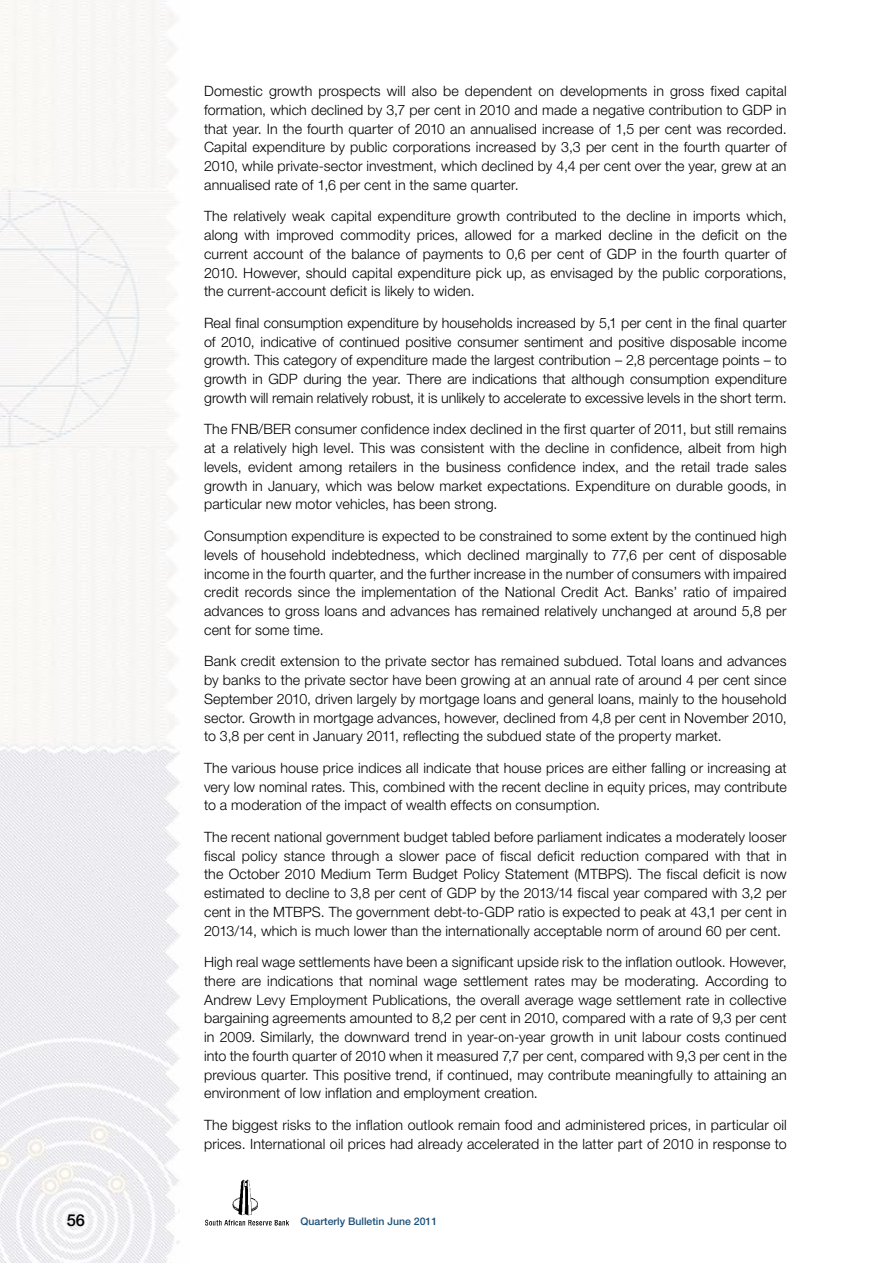
<style>
.page{position:relative;width:893px;height:1263px;background:#fff}
.page>*{position:absolute;margin:0;border:0;box-sizing:border-box;transform-origin:0 0}
.t1{font:500 16.5px "Helvetica Neue LT Pro";color:#000}
.t2{font:300 14.25px/18.8px "Helvetica Neue LT Pro";letter-spacing:.01em;color:#000;text-align:justify}
.t3{font:500 10.5px "Helvetica Neue LT Pro";color:#1c4f78}
</style>
<div class="page">
<img style="left:0;top:0;width:180px;height:1263px">
<img style="left:205px;top:1179px;width:84px;height:47px">
<p class="t2" style="left:204px;top:81px;width:584px">Domestic growth prospects will also be dependent on developments in gross fixed capital formation, which declined by 3,7 per cent in 2010 and made a negative contribution to GDP in that year. In the fourth quarter of 2010 an annualised increase of 1,5 per cent was recorded.<br>Capital expenditure by public corporations increased by 3,3 per cent in the fourth quarter of 2010, while private-sector investment, which declined by 4,4 per cent over the year, grew at an annualised rate of 1,6 per cent in the same quarter.</p>
<p class="t2" style="left:204px;top:207px;width:584px">The relatively weak capital expenditure growth contributed to the decline in imports which, along with improved commodity prices, allowed for a marked decline in the deficit on the current account of the balance of payments to 0,6 per cent of GDP in the fourth quarter of 2010. However, should capital expenditure pick up, as envisaged by the public corporations, the current-account deficit is likely to widen.</p>
<p class="t2" style="left:204px;top:313px;width:584px">Real final consumption expenditure by households increased by 5,1 per cent in the final quarter of 2010, indicative of continued positive consumer sentiment and positive disposable income growth. This category of expenditure made the largest contribution – 2,8 percentage points – to growth in GDP during the year. There are indications that although consumption expenditure growth will remain relatively robust, it is unlikely to accelerate to excessive levels in the short term.</p>
<p class="t2" style="left:204px;top:420px;width:584px">The FNB/BER consumer confidence index declined in the first quarter of 2011, but still remains at a relatively high level. This was consistent with the decline in confidence, albeit from high levels, evident among retailers in the business confidence index, and the retail trade sales growth in January, which was below market expectations. Expenditure on durable goods, in particular new motor vehicles, has been strong.</p>
<p class="t2" style="left:204px;top:526px;width:584px">Consumption expenditure is expected to be constrained to some extent by the continued high levels of household indebtedness, which declined marginally to 77,6 per cent of disposable income in the fourth quarter, and the further increase in the number of consumers with impaired credit records since the implementation of the National Credit Act. Banks’ ratio of impaired advances to gross loans and advances has remained relatively unchanged at around 5,8 per cent for some time.</p>
<p class="t2" style="left:204px;top:651px;width:584px">Bank credit extension to the private sector has remained subdued. Total loans and advances by banks to the private sector have been growing at an annual rate of around 4 per cent since September 2010, driven largely by mortgage loans and general loans, mainly to the household sector. Growth in mortgage advances, however, declined from 4,8 per cent in November 2010, to 3,8 per cent in January 2011, reflecting the subdued state of the property market.</p>
<p class="t2" style="left:204px;top:758px;width:584px">The various house price indices all indicate that house prices are either falling or increasing at very low nominal rates. This, combined with the recent decline in equity prices, may contribute to a moderation of the impact of wealth effects on consumption.</p>
<p class="t2" style="left:204px;top:827px;width:584px">The recent national government budget tabled before parliament indicates a moderately looser fiscal policy stance through a slower pace of fiscal deficit reduction compared with that in the October 2010 Medium Term Budget Policy Statement (MTBPS). The fiscal deficit is now estimated to decline to 3,8 per cent of GDP by the 2013/14 fiscal year compared with 3,2 per cent in the MTBPS. The government debt-to-GDP ratio is expected to peak at 43,1 per cent in 2013/14, which is much lower than the internationally acceptable norm of around 60 per cent.</p>
<p class="t2" style="left:204px;top:952px;width:584px">High real wage settlements have been a significant upside risk to the inflation outlook. However, there are indications that nominal wage settlement rates may be moderating. According to Andrew Levy Employment Publications, the overall average wage settlement rate in collective bargaining agreements amounted to 8,2 per cent in 2010, compared with a rate of 9,3 per cent in 2009. Similarly, the downward trend in year-on-year growth in unit labour costs continued into the fourth quarter of 2010 when it measured 7,7 per cent, compared with 9,3 per cent in the previous quarter. This positive trend, if continued, may contribute meaningfully to attaining an environment of low inflation and employment creation.</p>
<p class="t2" style="left:204px;top:1115px;width:584px">The biggest risks to the inflation outlook remain food and administered prices, in particular oil prices. International oil prices had already accelerated in the latter part of 2010 in response to</p>
<p class="t1" style="left:67px;top:1210px;width:20px">56</p>
<p class="t3" style="left:301px;top:1214px;width:138px">Quarterly Bulletin June 2011</p>
</div>
